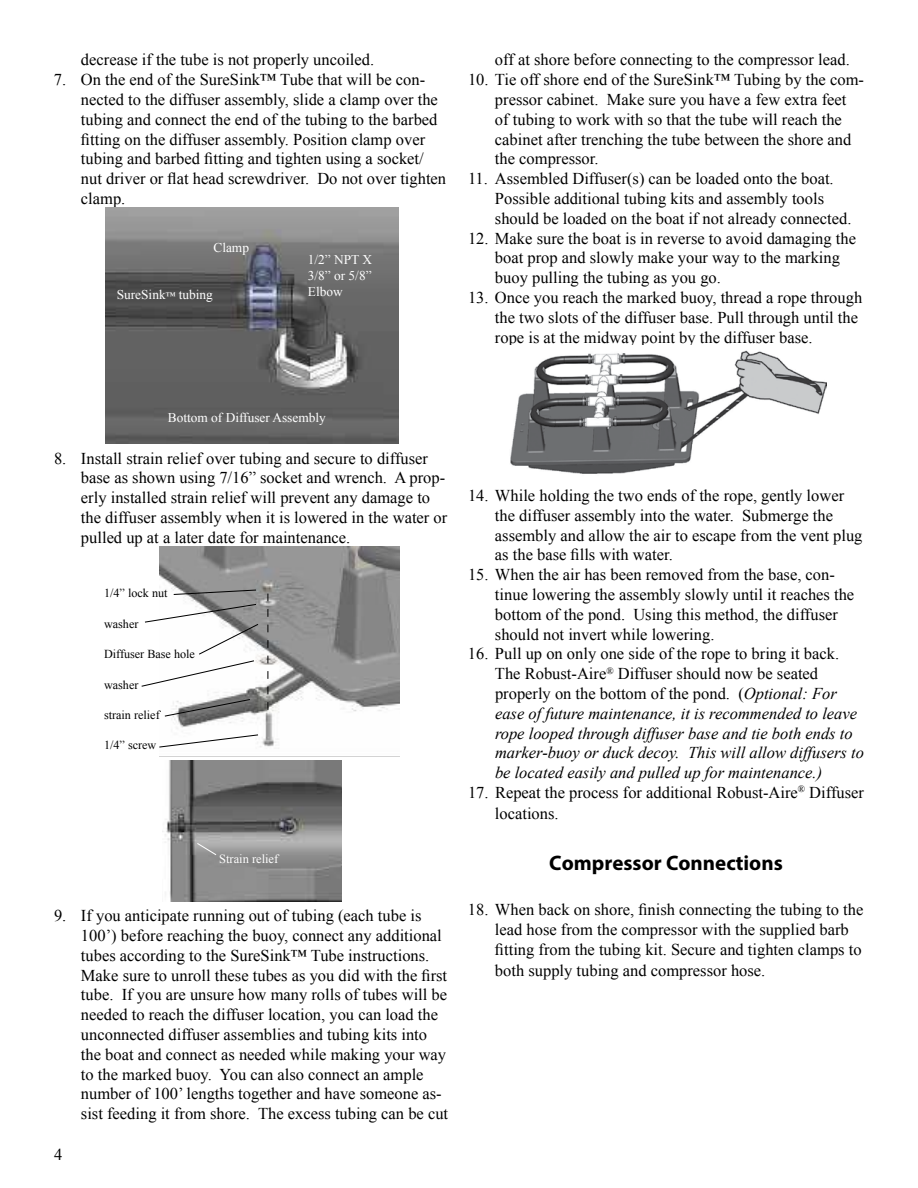
<style>
.page{position:relative;width:918px;height:1188px;background:#fff}
.page>*{position:absolute;margin:0;border:0;box-sizing:border-box;transform-origin:0 0}
.t1{font:700 21px "Myriad Pro";color:#000}
.t2{font:16.5px/19.8px "Times New Roman";color:#000}
.t3{font:italic 16.5px/19.8px "Times New Roman";color:#000}
.t4{font:13.35px/16px "Times New Roman";color:#fff;text-align:justify}
.t5{font:12.45px "Times New Roman";color:#fff}
.t6{font:12.15px "Times New Roman";color:#000}
.s1{font-size:10.05px}
.s2{font-style:normal}
</style>
<div class="page">
<img style="left:510px;top:350px;width:317px;height:124px">
<img style="left:106px;top:207px;width:292px;height:237px">
<img style="left:159px;top:546px;width:241px;height:211px">
<svg style="left:173px;top:589px;width:84px;height:7px"></svg>
<svg style="left:141px;top:603px;width:118px;height:84px"></svg>
<svg style="left:164px;top:698px;width:87px;height:19px"></svg>
<svg style="left:159px;top:734px;width:100px;height:14px"></svg>
<svg style="left:268px;top:594px;width:1px;height:116px"></svg>
<img style="left:163px;top:760px;width:178px;height:141px">
<svg style="left:196px;top:842px;width:21px;height:14px"></svg>
<p class="t2" style="left:81px;top:52px;width:295px">decrease if the tube is not properly uncoiled.</p>
<p class="t2" style="left:81px;top:71px;width:367px;text-indent:-27px">7. On the end of the SureSink™ Tube that will be con&shy;nected to the diffuser assembly, slide a clamp over the tubing and connect the end of the tubing to the barbed itting on the diffuser assembly. Position clamp over tubing and barbed itting and tighten using a socket/ nut driver or lat head screwdriver. Do not over tighten clamp.</p>
<p class="t4" style="left:213px;top:241px;width:37px">Clamp</p>
<p class="t4" style="left:117px;top:288px;width:98px">SureSink<span class="s1">™</span> tubing</p>
<p class="t4" style="left:308px;top:252px;width:66px">1/2” NPT X 3/8” or 5/8” Elbow</p>
<p class="t2" style="left:495px;top:52px;width:356px">off at shore before connecting to the compressor lead.</p>
<p class="t2" style="left:495px;top:71px;width:371px;text-indent:-27px">10. Tie off shore end of the SureSink™ Tubing by the com&shy;pressor cabinet. Make sure you have a few extra feet of tubing to work with so that the tube will reach the cabinet after trenching the tube between the shore and the compressor.</p>
<p class="t2" style="left:495px;top:170px;width:358px;text-indent:-27px">11. Assembled Diffuser(s) can be loaded onto the boat.<br>Possible additional tubing kits and assembly tools should be loaded on the boat if not already connected.</p>
<p class="t2" style="left:495px;top:230px;width:363px;text-indent:-27px">12. Make sure the boat is in reverse to avoid damaging the boat prop and slowly make your way to the marking buoy pulling the tubing as you go.</p>
<p class="t2" style="left:495px;top:289px;width:369px;text-indent:-27px">13. Once you reach the marked buoy, thread a rope through the two slots of the diffuser base. Pull through until the rope is at the midway point by the diffuser base.</p>
<p class="t4" style="left:168px;top:411px;width:159px">Bottom of Diffuser Assembly</p>
<p class="t2" style="left:81px;top:450px;width:368px;text-indent:-27px">8. Install strain relief over tubing and secure to diffuser base as shown using 7/16” socket and wrench. A prop&shy;erly installed strain relief will prevent any damage to the diffuser assembly when it is lowered in the water or pulled up at a later date for maintenance.</p>
<p class="t6" style="left:104px;top:585px;width:65px">1/4” lock nut</p>
<p class="t6" style="left:104px;top:619px;width:36px">washer</p>
<p class="t6" style="left:104px;top:650px;width:92px">Diffuser Base hole</p>
<p class="t6" style="left:104px;top:680px;width:36px">washer</p>
<p class="t6" style="left:104px;top:711px;width:57px">strain relief</p>
<p class="t6" style="left:104px;top:737px;width:54px">1/4” screw</p>
<p class="t5" style="left:219px;top:855px;width:61px">Strain relief</p>
<p class="t2" style="left:81px;top:907px;width:369px;text-indent:-27px">9. If you anticipate running out of tubing (each tube is 100’) before reaching the buoy, connect any additional tubes according to the SureSink™ Tube instructions.<br>Make sure to unroll these tubes as you did with the irst tube. If you are unsure how many rolls of tubes will be needed to reach the diffuser location, you can load the unconnected diffuser assemblies and tubing kits into the boat and connect as needed while making your way to the marked buoy. You can also connect an ample number of 100’ lengths together and have someone as&shy;sist feeding it from shore. The excess tubing can be cut</p>
<p class="t2" style="left:54px;top:1147px;width:10px">4</p>
<p class="t2" style="left:495px;top:487px;width:369px;text-indent:-27px">14. While holding the two ends of the rope, gently lower the diffuser assembly into the water. Submerge the assembly and allow the air to escape from the vent plug as the base ills with water.</p>
<p class="t2" style="left:495px;top:566px;width:361px;text-indent:-27px">15. When the air has been removed from the base, con&shy;tinue lowering the assembly slowly until it reaches the bottom of the pond. Using this method, the diffuser should not invert while lowering.</p>
<p class="t3" style="left:495px;top:645px;width:371px;text-indent:-27px"><span class="s2">16. Pull up on only one side of the rope to bring it back.<br>The Robust-Aire</span><sup>®</sup> <span class="s2">Diffuser should now be seated properly on the bottom of the pond. (</span>Optional: For ease of future maintenance, it is recommended to leave rope looped through diffuser base and tie both ends to marker-buoy or duck decoy. This will allow diffusers to be located easily and pulled up for maintenance.)</p>
<p class="t2" style="left:495px;top:783px;width:370px;line-height:21.6px;text-indent:-27px">17. Repeat the process for additional Robust-Aire<sup>®</sup> Diffuser locations.</p>
<p class="t1" style="left:549px;top:855px;width:235px">Compressor Connections</p>
<p class="t2" style="left:495px;top:901px;width:370px;text-indent:-27px">18. When back on shore, inish connecting the tubing to the lead hose from the compressor with the supplied barb itting from the tubing kit. Secure and tighten clamps to</p>
<p class="t2" style="left:495px;top:962px;width:272px">both supply tubing and compressor hose.</p>
</div>
